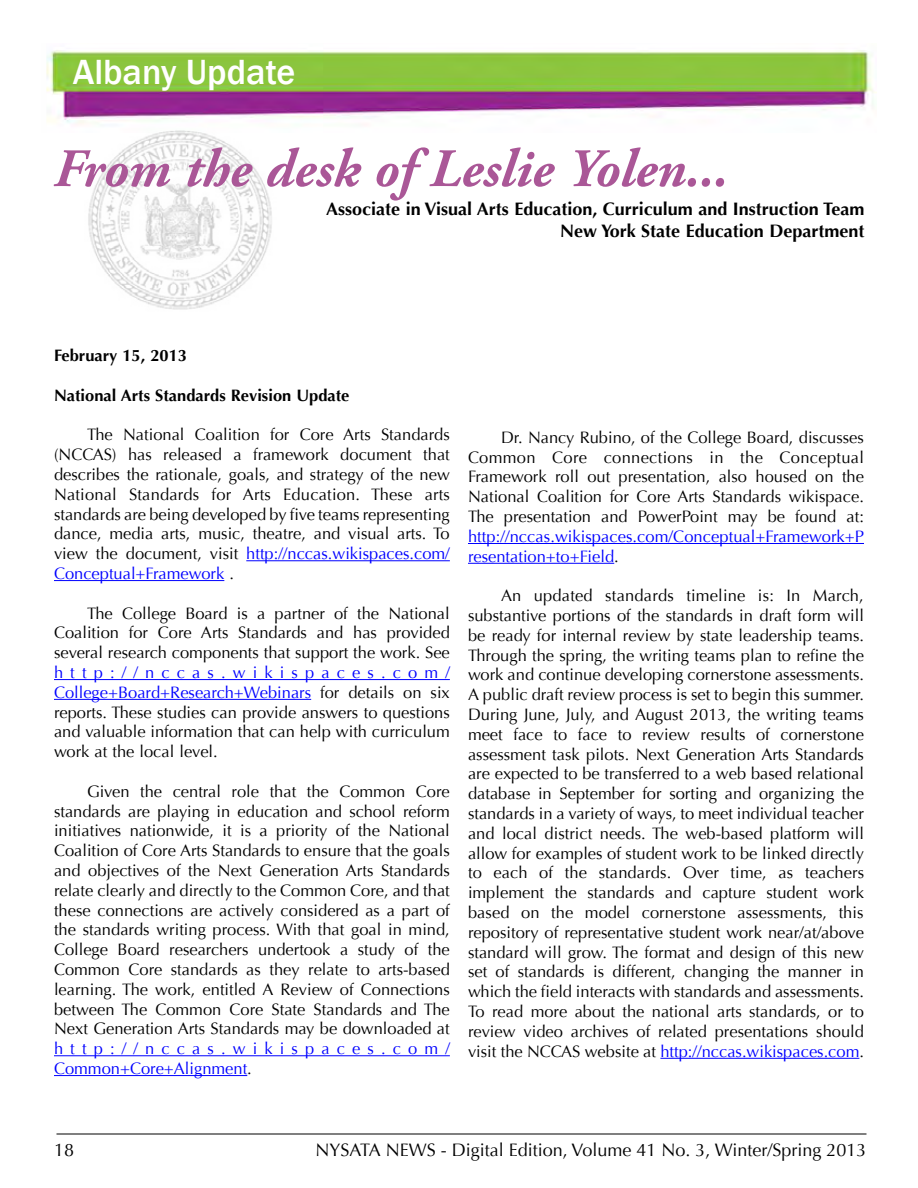
<style>
.page{position:relative;width:918px;height:1188px;background:#fff}
.page>*{position:absolute;margin:0;border:0;box-sizing:border-box;transform-origin:0 0}
.t1{font:italic 700 54px "Adobe Garamond Pro";color:#aa5797}
.t2{font:500 36px "Franklin Gothic";color:#fff}
.t3{font:700 18px/21.6px "Optima";color:#000;text-align:right}
.t4{font:18px "Optima";color:#000}
.t5{font:16.5px/19.8px "Optima";color:#000;text-align:justify}
.t6{font:16.5px/19.8px "Optima";letter-spacing:.005em;color:#00f}
.t7{font:700 16.5px "Optima";color:#000}
.t8{font:16.5px/19.8px "Optima";letter-spacing:.43em;color:#00f}
.s1{color:#00f}
.s2{color:#000}
</style>
<div class="page">
<hr style="left:57px;top:1134px;width:810px;height:1px;background:#000">
<img style="left:46px;top:50px;width:830px;height:74px">
<img style="left:85px;top:116px;width:191px;height:194px">
<hr style="left:246px;top:560px;width:204px;height:1px;background:#00f">
<hr style="left:54px;top:580px;width:170px;height:1px;background:#00f">
<hr style="left:54px;top:679px;width:396px;height:1px;background:#00f">
<hr style="left:54px;top:699px;width:257px;height:1px;background:#00f">
<hr style="left:54px;top:1055px;width:396px;height:1px;background:#00f">
<hr style="left:54px;top:1075px;width:193px;height:1px;background:#00f">
<hr style="left:468px;top:543px;width:396px;height:1px;background:#00f">
<hr style="left:468px;top:563px;width:146px;height:1px;background:#00f">
<hr style="left:660px;top:1058px;width:199px;height:1px;background:#00f">
<h2 class="t2" style="left:73px;top:50px;width:224px">Albany Update</h2>
<h1 class="t1" style="left:54px;top:138px;width:676px">From the desk of Leslie Yolen...</h1>
<p class="t3" style="left:326px;top:198px;width:540px">Associate in Visual Arts Education, Curriculum and Instruction Team<br>New York State Education Department</p>
<p class="t7" style="left:54px;top:346px;width:135px">February 15, 2013</p>
<p class="t7" style="left:54px;top:386px;width:297px">National Arts Standards Revision Update</p>
<p class="t5" style="left:54px;top:425px;width:398px;text-indent:33px">The National Coalition for Core Arts Standards (NCCAS) has released a framework document that describes the rationale, goals, and strategy of the new National Standards for Arts Education. These arts standards are being developed by five teams representing dance, media arts, music, theatre, and visual arts. To view the document, visit <span class="s1">http://nccas.wikispaces.com/ Conceptual+Framework</span> .</p>
<p class="t5" style="left:54px;top:603px;width:397px;text-indent:33px">The College Board is a partner of the National Coalition for Core Arts Standards and has provided several research components that support the work. See</p>
<p class="t5" style="left:54px;top:663px;width:398px"><span class="s1">http://nccas.wikispaces.com/ College+Board+Research+Webinars</span> for details on six reports. These studies can provide answers to questions and valuable information that can help with curriculum work at the local level.</p>
<p class="t5" style="left:54px;top:781px;width:397px;text-indent:33px">Given the central role that the Common Core standards are playing in education and school reform initiatives nationwide, it is a priority of the National Coalition of Core Arts Standards to ensure that the goals and objectives of the Next Generation Arts Standards relate clearly and directly to the Common Core, and that these connections are actively considered as a part of the standards writing process. With that goal in mind, College Board researchers undertook a study of the Common Core standards as they relate to arts-based learning. The work, entitled A Review of Connections between The Common Core State Standards and The Next Generation Arts Standards may be downloaded at</p>
<p class="t8" style="left:54px;top:1039px;width:398px">http://nccas.wikispaces.com/<br>Common+Core+Alignment<span class="s2">.</span></p>
<p class="t5" style="left:468px;top:428px;width:398px;text-indent:33px">Dr. Nancy Rubino, of the College Board, discusses Common Core connections in the Conceptual Framework roll out presentation, also housed on the National Coalition for Core Arts Standards wikispace.<br>The presentation and PowerPoint may be found at:</p>
<p class="t6" style="left:468px;top:527px;width:398px">http://nccas.wikispaces.com/Conceptual+Framework+P resentation+to+Field<span class="s2">.</span></p>
<p class="t5" style="left:468px;top:586px;width:398px;text-indent:33px">An updated standards timeline is: In March, substantive portions of the standards in draft form will be ready for internal review by state leadership teams.<br>Through the spring, the writing teams plan to refine the work and continue developing cornerstone assessments.<br>A public draft review process is set to begin this summer.<br>During June, July, and August 2013, the writing teams meet face to face to review results of cornerstone assessment task pilots. Next Generation Arts Standards are expected to be transferred to a web based relational database in September for sorting and organizing the standards in a variety of ways, to meet individual teacher and local district needs. The web-based platform will allow for examples of student work to be linked directly to each of the standards. Over time, as teachers implement the standards and capture student work based on the model cornerstone assessments, this repository of representative student work near/at/above standard will grow. The format and design of this new set of standards is different, changing the manner in which the field interacts with standards and assessments.<br>To read more about the national arts standards, or to review video archives of related presentations should visit the NCCAS website at <span class="s1">http://nccas.wikispaces.com</span>.</p>
<p class="t4" style="left:54px;top:1139px;width:22px">18</p>
<p class="t4" style="left:316px;top:1139px;width:552px">NYSATA NEWS - Digital Edition, Volume 41 No. 3, Winter/Spring 2013</p>
</div>
